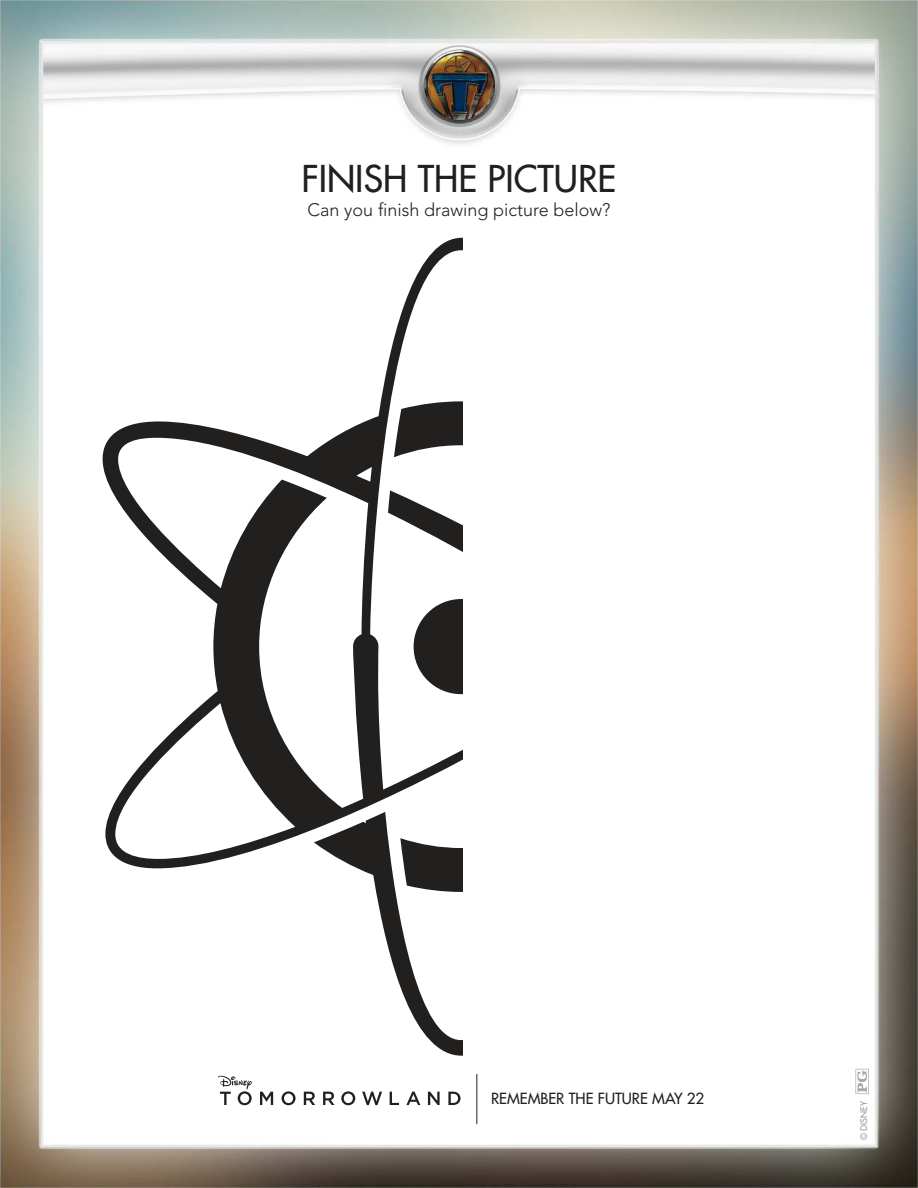
<style>
.page{position:relative;width:918px;height:1188px;background:#fff}
.page>*{position:absolute;margin:0;border:0;box-sizing:border-box;transform-origin:0 0}
.t1{font:500 36px "Futura Std";color:#221f1f}
.t2{font:300 18px "Avenir LT Std";color:#221f1f}
.t3{font:500 15px "Futura Std";color:#221f1f}
.t4{font:500 9px "Futura Std";color:#999}
</style>
<div class="page">
<img style="left:0;top:0;width:918px;height:1188px">
<svg style="left:103px;top:238px;width:360px;height:818px"></svg>
<hr style="left:477px;top:1074px;width:1px;height:50px;background:#221f1f">
<svg style="left:260px;top:1092px;width:13px;height:13px"></svg>
<svg style="left:282px;top:1091px;width:14px;height:14px"></svg>
<svg style="left:304px;top:1092px;width:11px;height:13px"></svg>
<svg style="left:322px;top:1086px;width:191px;height:56px"></svg>
<svg style="left:218px;top:1075px;width:34px;height:30px"></svg>
<svg style="left:855px;top:1069px;width:14px;height:25px"></svg>
<h1 class="t1" style="left:302px;top:158px;width:316px">FINISH THE PICTURE</h1>
<p class="t2" style="left:308px;top:202px;width:304px">Can you finish drawing picture below?</p>
<p class="t3" style="left:491px;top:1091px;width:215px">REMEMBER THE FUTURE MAY 22</p>
<p class="t4" style="left:859px;top:1140px;width:41px;rotate:-90deg">© DISNEY</p>
</div>
